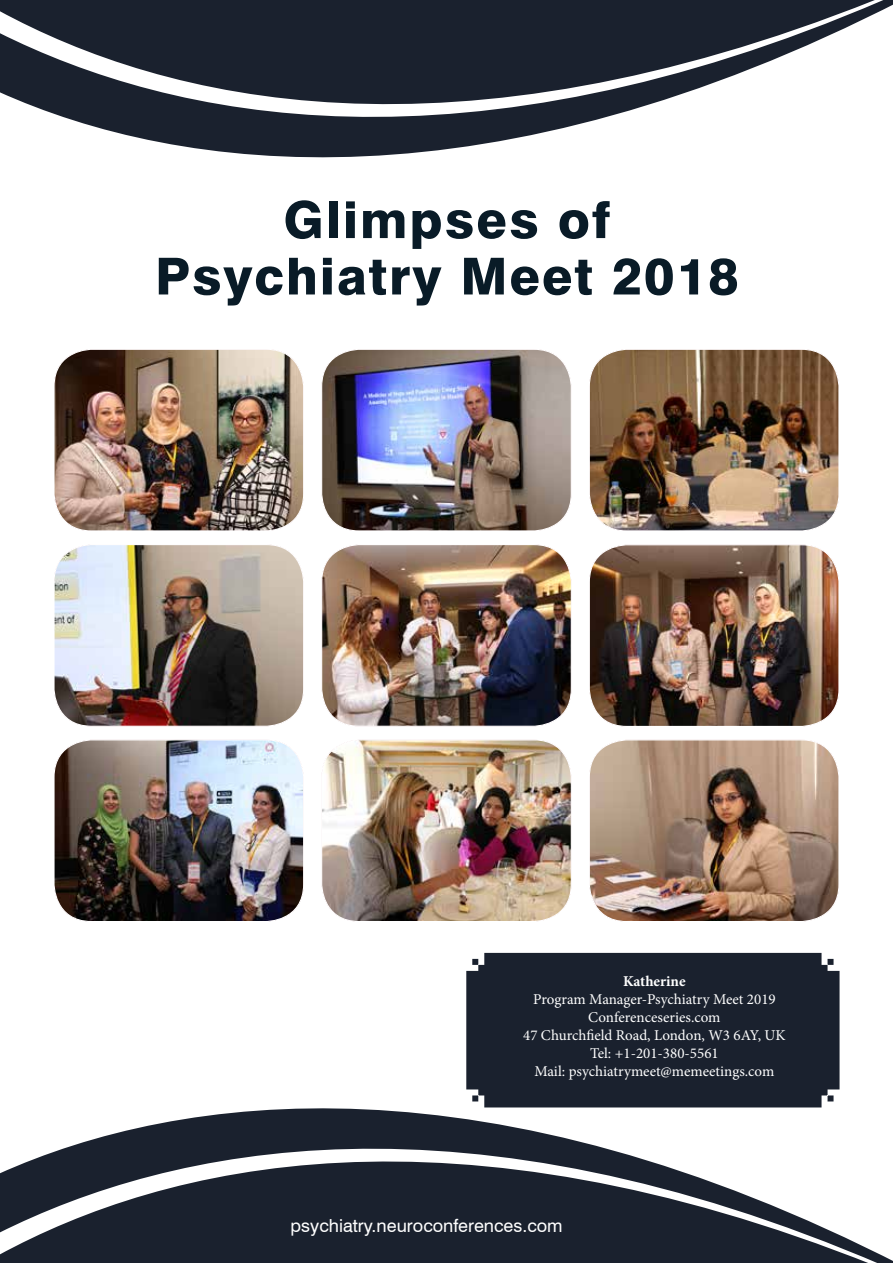
<style>
.page{position:relative;width:893px;height:1263px;background:#fff}
.page>*{position:absolute;margin:0;border:0;box-sizing:border-box;transform-origin:0 0}
.t1{font:800 51px/56.4px "Swiss 721 BT";letter-spacing:.04em;color:#091b27;text-align:center}
.t2{font:18px "Swiss 721 BT";color:#fff}
.t3{font:15px/18px "Minion Pro";color:#fff;text-align:center}
.t4{font:700 15px "Minion Pro";color:#fff}
</style>
<div class="page">
<svg style="left:0;top:1107px;width:875px;height:156px;fill:#1a212e"></svg>
<svg style="left:0;top:0;width:875px;height:158px;fill:#1a212e"></svg>
<img style="left:55px;top:351px;width:249px;height:180px">
<div style="left:53px;top:349px;width:251px;height:182px;border:1px solid #fff;border-radius:38px"></div>
<img style="left:589px;top:349px;width:250px;height:182px">
<div style="left:589px;top:349px;width:250px;height:182px;border:1px solid #fff;border-radius:38px"></div>
<img style="left:590px;top:741px;width:249px;height:180px">
<div style="left:589px;top:739px;width:250px;height:183px;border:1px solid #fff;border-radius:38px"></div>
<img style="left:590px;top:546px;width:249px;height:179px">
<div style="left:589px;top:544px;width:250px;height:183px;border:1px solid #fff;border-radius:38px"></div>
<div style="left:466px;top:953px;width:373px;height:154px;background:#1a212e"></div>
<img style="left:55px;top:546px;width:248px;height:179px">
<div style="left:53px;top:544px;width:251px;height:183px;border:1px solid #fff;border-radius:38px"></div>
<img style="left:323px;top:546px;width:247px;height:179px">
<div style="left:321px;top:544px;width:251px;height:183px;border:1px solid #fff;border-radius:38px"></div>
<img style="left:323px;top:350px;width:247px;height:181px">
<div style="left:321px;top:349px;width:251px;height:182px;border:1px solid #fff;border-radius:38px"></div>
<img style="left:55px;top:741px;width:248px;height:179px">
<div style="left:53px;top:739px;width:251px;height:183px;border:1px solid #fff;border-radius:38px"></div>
<img style="left:323px;top:741px;width:247px;height:179px">
<div style="left:321px;top:739px;width:251px;height:183px;border:1px solid #fff;border-radius:38px"></div>
<h1 class="t1" style="left:155px;top:191px;width:585px">Glimpses of<br>Psychiatry Meet 2018</h1>
<p class="t4" style="left:623px;top:971px;width:64px">Katherine</p>
<p class="t3" style="left:523px;top:990px;width:264px">Program Manager-Psychiatry Meet 2019<br>Conferenceseries.com<br>47 Churchfield Road, London, W3 6AY, UK<br>Tel: +1-201-380-5561<br>Mail: psychiatrymeet@memeetings.com</p>
<p class="t2" style="left:291px;top:1214px;width:274px">psychiatry.neuroconferences.com</p>
</div>
